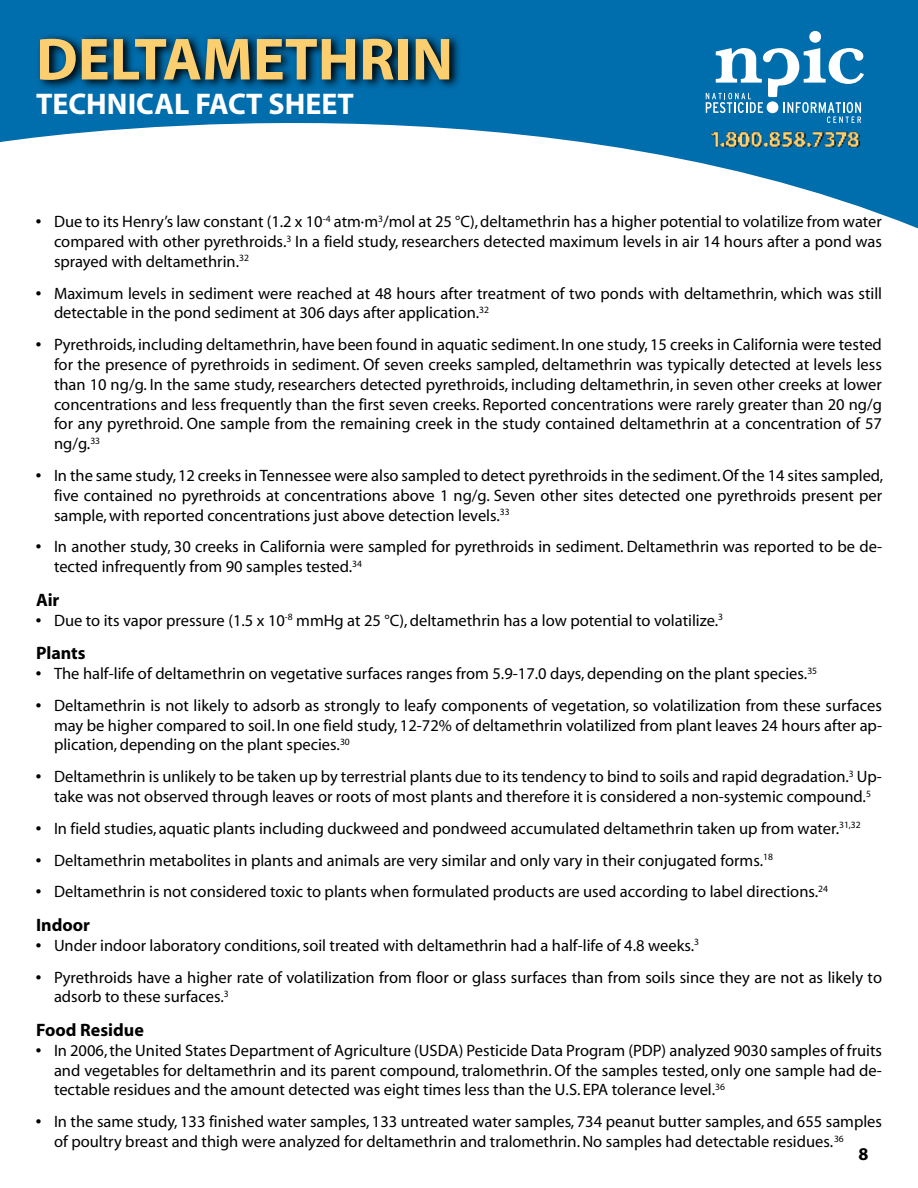
<style>
.page{position:relative;width:918px;height:1188px;background:#fff}
.page>*{position:absolute;margin:0;border:0;box-sizing:border-box;transform-origin:0 0}
.t1{font:700 60px "Myriad";color:#fbce70}
.t2{font:700 30px "Myriad";color:#fff}
.t3{font:700 18px "Myriad";color:#000}
.t4{font:16.5px/19.8px "Myriad";color:#000;text-align:justify}
.s1{font-weight:700}
</style>
<div class="page">
<svg style="left:0;top:0;width:917px;height:228px;fill:#006dac"></svg>
<svg style="left:706px;top:31px;width:158px;height:57px"></svg>
<svg style="left:36px;top:32px;width:426px;height:58px;background:#00446c"></svg>
<img style="left:680px;top:88px;width:216px;height:108px">
<svg style="left:917px;top:0;width:1px;height:228px"></svg>
<h1 class="t1" style="left:36px;top:28px;width:419px">DELTAMETHRIN</h1>
<h2 class="t2" style="left:36px;top:88px;width:319px">TECHNICAL FACT SHEET</h2>
<p class="t4" style="left:54px;top:213px;width:830px;text-indent:-18px"><span class="s1">•</span> Due to its Henry’s law constant (1.2 x 10<sup>-4</sup> atm·m<sup>3</sup>/mol at 25 °C), deltamethrin has a higher potential to volatilize from water compared with other pyrethroids.<sup>3</sup> In a field study, researchers detected maximum levels in air 14 hours after a pond was sprayed with deltamethrin.<sup>32</sup></p>
<p class="t4" style="left:54px;top:284px;width:830px;text-indent:-18px"><span class="s1">•</span> Maximum levels in sediment were reached at 48 hours after treatment of two ponds with deltamethrin, which was still detectable in the pond sediment at 306 days after application.<sup>32</sup></p>
<p class="t4" style="left:54px;top:336px;width:830px;text-indent:-18px"><span class="s1">•</span> Pyrethroids, including deltamethrin, have been found in aquatic sediment. In one study, 15 creeks in California were tested for the presence of pyrethroids in sediment. Of seven creeks sampled, deltamethrin was typically detected at levels less than 10 ng/g. In the same study, researchers detected pyrethroids, including deltamethrin, in seven other creeks at lower concentrations and less frequently than the first seven creeks. Reported concentrations were rarely greater than 20 ng/g for any pyrethroid. One sample from the remaining creek in the study contained deltamethrin at a concentration of 57 ng/g.<sup>33</sup></p>
<p class="t4" style="left:54px;top:466px;width:831px;text-indent:-18px"><span class="s1">•</span> In the same study, 12 creeks in Tennessee were also sampled to detect pyrethroids in the sediment. Of the 14 sites sampled, five contained no pyrethroids at concentrations above 1 ng/g. Seven other sites detected one pyrethroids present per sample, with reported concentrations just above detection levels.<sup>33</sup></p>
<p class="t4" style="left:54px;top:538px;width:830px;text-indent:-18px"><span class="s1">•</span> In another study, 30 creeks in California were sampled for pyrethroids in sediment. Deltamethrin was reported to be de&shy;tected infrequently from 90 samples tested.<sup>34</sup></p>
<p class="t3" style="left:36px;top:591px;width:25px">Air</p>
<p class="t4" style="left:36px;top:611px;width:689px"><span class="s1">•</span> Due to its vapor pressure (1.5 x 10<sup>-8</sup> mmHg at 25 °C), deltamethrin has a low potential to volatilize.<sup>3</sup></p>
<p class="t3" style="left:36px;top:644px;width:51px">Plants</p>
<p class="t4" style="left:36px;top:664px;width:783px"><span class="s1">•</span> The half-life of deltamethrin on vegetative surfaces ranges from 5.9-17.0 days, depending on the plant species.<sup>35</sup></p>
<p class="t4" style="left:54px;top:696px;width:830px;text-indent:-18px"><span class="s1">•</span> Deltamethrin is not likely to adsorb as strongly to leafy components of vegetation, so volatilization from these surfaces may be higher compared to soil. In one field study, 12-72% of deltamethrin volatilized from plant leaves 24 hours after ap&shy;plication, depending on the plant species.<sup>30</sup></p>
<p class="t4" style="left:36px;top:768px;width:848px;text-align:center"><span class="s1">•</span> Deltamethrin is unlikely to be taken up by terrestrial plants due to its tendency to bind to soils and rapid degradation.<sup>3</sup> Up&shy;take was not observed through leaves or roots of most plants and therefore it is considered a non-systemic compound.<sup>5</sup></p>
<p class="t4" style="left:36px;top:819px;width:826px"><span class="s1">•</span> In field studies, aquatic plants including duckweed and pondweed accumulated deltamethrin taken up from water.<sup>31,32</sup></p>
<p class="t4" style="left:36px;top:851px;width:739px"><span class="s1">•</span> Deltamethrin metabolites in plants and animals are very similar and only vary in their conjugated forms.<sup>18</sup></p>
<p class="t4" style="left:36px;top:883px;width:794px"><span class="s1">•</span> Deltamethrin is not considered toxic to plants when formulated products are used according to label directions.<sup>24</sup></p>
<p class="t3" style="left:36px;top:916px;width:56px">Indoor</p>
<p class="t4" style="left:36px;top:936px;width:665px"><span class="s1">•</span> Under indoor laboratory conditions, soil treated with deltamethrin had a half-life of 4.8 weeks.<sup>3</sup></p>
<p class="t4" style="left:54px;top:968px;width:830px;text-indent:-18px"><span class="s1">•</span> Pyrethroids have a higher rate of volatilization from floor or glass surfaces than from soils since they are not as likely to adsorb to these surfaces.<sup>3</sup></p>
<p class="t3" style="left:36px;top:1021px;width:109px">Food Residue</p>
<p class="t4" style="left:54px;top:1041px;width:830px;text-indent:-18px"><span class="s1">•</span> In 2006, the United States Department of Agriculture (USDA) Pesticide Data Program (PDP) analyzed 9030 samples of fruits and vegetables for deltamethrin and its parent compound, tralomethrin. Of the samples tested, only one sample had de&shy;tectable residues and the amount detected was eight times less than the U.S. EPA tolerance level.<sup>36</sup></p>
<p class="t4" style="left:54px;top:1113px;width:830px;text-indent:-18px"><span class="s1">•</span> In the same study, 133 finished water samples, 133 untreated water samples, 734 peanut butter samples, and 655 samples of poultry breast and thigh were analyzed for deltamethrin and tralomethrin. No samples had detectable residues. <sup>36</sup></p>
<p class="t3" style="left:859px;top:1144px;width:11px">8</p>
</div>
